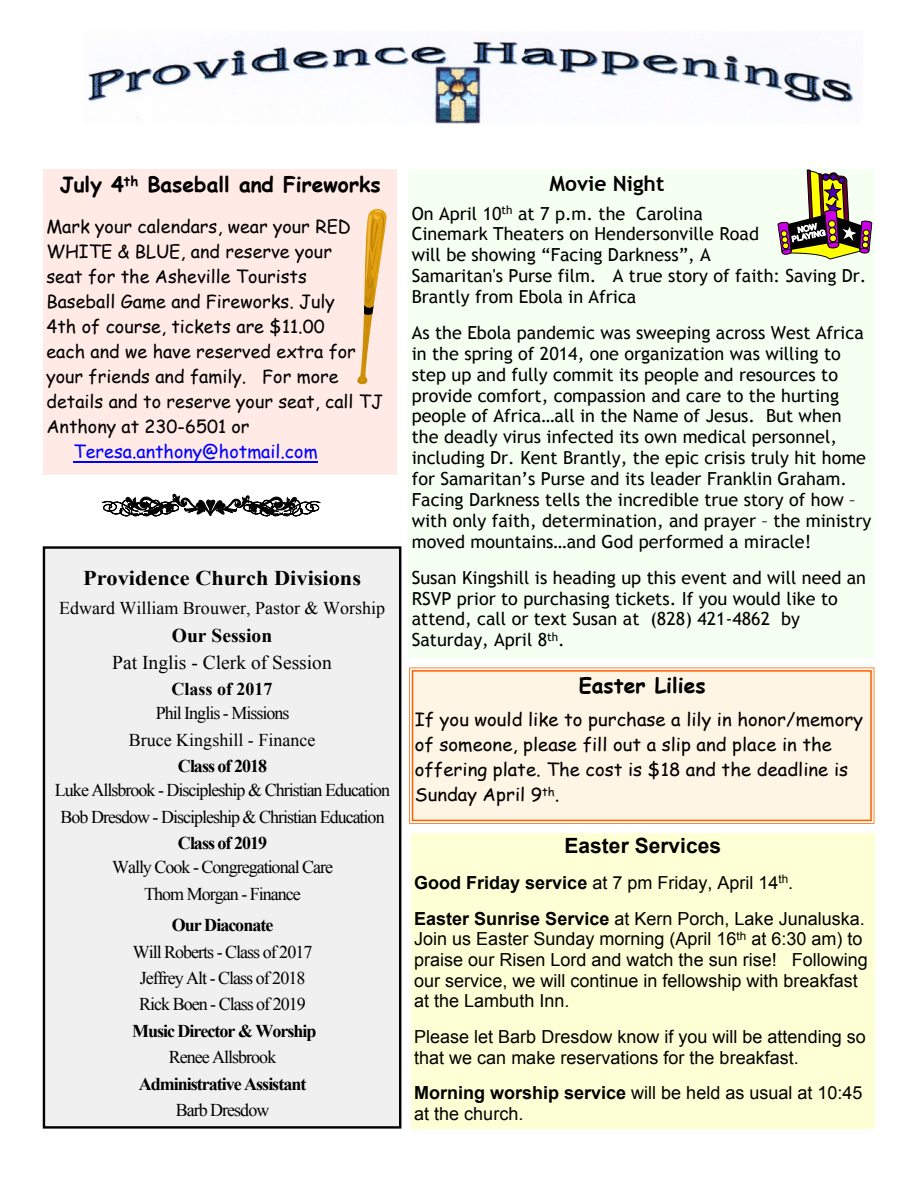
<style>
.page{position:relative;width:918px;height:1188px;background:#fff}
.page>*{position:absolute;margin:0;border:0;box-sizing:border-box;transform-origin:0 0}
.t1{font:700 21px "Comic Sans MS";color:#000}
.t2{font:700 21px "Times New Roman";color:#000;scale:1.06 1}
.t3{font:700 21px "Arial";color:#000}
.t4{font:700 21px "Trebuchet MS";color:#000}
.t5{font:19.5px "Times New Roman";color:#000}
.t6{font:700 19.5px "Times New Roman";color:#000}
.t7{font:18px/20.9px "Trebuchet MS";color:#000}
.t8{font:18px/25px "Comic Sans MS";color:#000}
.t9{font:18px/20.7px "Arial";color:#000}
.t10{font:18px/26.5px "Times New Roman";letter-spacing:-.055em;color:#000;text-align:center}
.t11{font:700 18px "Times New Roman";letter-spacing:-.055em;color:#000}
.t12{font:18px/26.5px "Times New Roman";color:#000;text-align:center}
.t13{font:18px "Comic Sans MS";color:#00f}
.t14{font:700 18px "Times New Roman";color:#000}
.s1{font-weight:700}
</style>
<div class="page">
<img style="left:88px;top:41px;width:768px;height:82px">
<div style="left:44px;top:548px;width:356px;height:579px;background:#f0f0f0"></div>
<div style="left:43px;top:546px;width:358px;height:583px;border:2px solid #000"></div>
<svg style="left:102px;top:494px;width:218px;height:23px"></svg>
<div style="left:43px;top:169px;width:354px;height:305px;background:#ffeae5"></div>
<hr style="left:73px;top:461px;width:245px;height:1px;background:#00f">
<svg style="left:357px;top:209px;width:30px;height:176px"></svg>
<div style="left:411px;top:833px;width:464px;height:296px;background:#fdffd4"></div>
<div style="left:409px;top:170px;width:466px;height:488px;background:#f5fff2"></div>
<svg style="left:777px;top:169px;width:95px;height:91px"></svg>
<div style="left:409px;top:668px;width:465px;height:156px;background:#fff5e4"></div>
<p class="t1" style="left:60px;top:175px;width:322px">July 4<sup>th</sup> Baseball and Fireworks</p>
<p class="t8" style="left:46px;top:216px;width:338px">Mark your calendars, wear your RED<br>WHITE &amp; BLUE, and reserve your<br>seat for the Asheville Tourists<br>Baseball Game and Fireworks. July<br>4th of course, tickets are $11.00<br>each and we have reserved extra for your friends and family. For more details and to reserve your seat, call TJ<br>Anthony at 230-6501 or</p>
<p class="t13" style="left:73px;top:444px;width:246px">Teresa.anthony@hotmail.com</p>
<p class="t2" style="left:83px;top:571px;width:264px">Providence Church Divisions</p>
<p class="t12" style="left:59px;top:596px;width:328px">Edward William Brouwer, Pastor &amp; Worship</p>
<p class="t6" style="left:172px;top:629px;width:102px">Our Session</p>
<p class="t5" style="left:112px;top:655px;width:221px">Pat Inglis - Clerk of Session</p>
<p class="t14" style="left:171px;top:683px;width:103px">Class of 2017</p>
<p class="t12" style="left:129px;top:702px;width:188px">Phil Inglis - Missions<br>Bruce Kingshill - Finance</p>
<p class="t11" style="left:178px;top:760px;width:91px">Class of 2018</p>
<p class="t10" style="left:55px;top:778px;width:337px">Luke Allsbrook - Discipleship &amp; Christian Education<br>Bob Dresdow - Discipleship &amp; Christian Education</p>
<p class="t11" style="left:178px;top:837px;width:91px">Class of 2019</p>
<p class="t10" style="left:112px;top:855px;width:223px">Wally Cook - Congregational Care<br>Thom Morgan - Finance</p>
<p class="t11" style="left:172px;top:919px;width:103px">Our Diaconate</p>
<p class="t10" style="left:133px;top:940px;width:181px">Will Roberts - Class of 2017<br>Jeffrey Alt - Class of 2018<br>Rick Boen - Class of 2019</p>
<p class="t11" style="left:132px;top:1025px;width:186px">Music Director &amp; Worship</p>
<p class="t10" style="left:169px;top:1046px;width:109px">Renee Allsbrook</p>
<p class="t11" style="left:139px;top:1078px;width:169px">Administrative Assistant</p>
<p class="t10" style="left:176px;top:1099px;width:95px">Barb Dresdow</p>
<p class="t4" style="left:550px;top:175px;width:116px">Movie Night</p>
<p class="t7" style="left:412px;top:204px;width:456px">On April 10<sup>th</sup> at 7 p.m. the Carolina<br>Cinemark Theaters on Hendersonville Road<br>will be showing “Facing Darkness”, A<br>Samaritan's Purse film. A true story of faith: Saving Dr.<br>Brantly from Ebola in Africa</p>
<p class="t7" style="left:412px;top:324px;width:461px">As the Ebola pandemic was sweeping across West Africa in the spring of 2014, one organization was willing to step up and fully commit its people and resources to provide comfort, compassion and care to the hurting people of Africa…all in the Name of Jesus. But when the deadly virus infected its own medical personnel, including Dr. Kent Brantly, the epic crisis truly hit home for Samaritan’s Purse and its leader Franklin Graham.<br>Facing Darkness tells the incredible true story of how – with only faith, determination, and prayer – the ministry moved mountains…and God performed a miracle!</p>
<p class="t7" style="left:412px;top:568px;width:456px">Susan Kingshill is heading up this event and will need an RSVP prior to purchasing tickets. If you would like to attend, call or text Susan at (828) 421-4862 by Saturday, April 8<sup>th</sup>.</p>
<p class="t1" style="left:579px;top:676px;width:128px">Easter Lilies</p>
<p class="t8" style="left:415px;top:709px;width:450px">If you would like to purchase a lily in honor/memory of someone, please fill out a slip and place in the offering plate. The cost is $18 and the deadline is Sunday April 9<sup>th</sup>.</p>
<p class="t3" style="left:565px;top:838px;width:158px">Easter Services</p>
<p class="t9" style="left:414px;top:867px;width:452px;line-height:35.7px"><span class="s1">Good Friday service</span> at 7 pm Friday, April 14<sup>th</sup>.<br><span class="s1">Easter Sunrise Service</span> at Kern Porch, Lake Junaluska.</p>
<p class="t9" style="left:414px;top:930px;width:455px">Join us Easter Sunday morning (April 16<sup>th</sup> at 6:30 am) to praise our Risen Lord and watch the sun rise! Following our service, we will continue in fellowship with breakfast at the Lambuth Inn.</p>
<p class="t9" style="left:414px;top:1028px;width:453px">Please let Barb Dresdow know if you will be attending so that we can make reservations for the breakfast.</p>
<p class="t9" style="left:414px;top:1084px;width:450px"><span class="s1">Morning worship service</span> will be held as usual at 10:45 at the church.</p>
</div>
